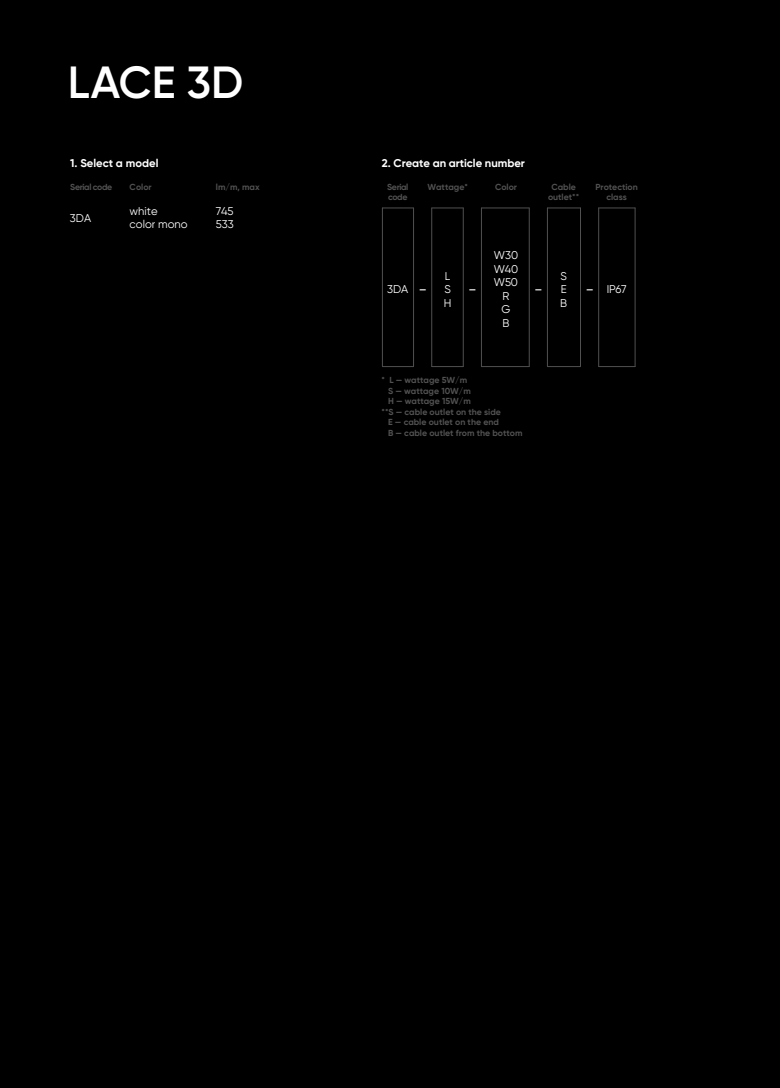
<style>
.page{position:relative;width:780px;height:1088px;background:#000}
.page>*{position:absolute;margin:0;border:0;box-sizing:border-box;transform-origin:0 0}
.t1{font:600 45px "Gilroy";letter-spacing:-.005em;color:#fff}
.t2{font:16.75px "Gilroy";color:#fff}
.t3{font:11.25px/13.5px "Gilroy";color:#fff}
.t4{font:700 11.25px "Gilroy";letter-spacing:-.005em;color:#fff}
.t5{font:700 8.75px/10.5px "Gilroy";color:#515151;text-align:center}
.t6{font:700 8.75px "Gilroy";letter-spacing:-.045em;color:#515151}
</style>
<div class="page">
<hr style="left:634px;top:208px;width:1px;height:158px;background:#515151">
<hr style="left:547px;top:208px;width:1px;height:158px;background:#515151">
<hr style="left:598px;top:208px;width:37px;height:1px;background:#515151">
<hr style="left:598px;top:366px;width:37px;height:1px;background:#515151">
<hr style="left:547px;top:208px;width:33px;height:1px;background:#515151">
<hr style="left:547px;top:366px;width:33px;height:1px;background:#515151">
<hr style="left:529px;top:208px;width:1px;height:158px;background:#515151">
<hr style="left:598px;top:208px;width:1px;height:158px;background:#515151">
<hr style="left:580px;top:208px;width:1px;height:158px;background:#515151">
<hr style="left:481px;top:208px;width:1px;height:158px;background:#515151">
<hr style="left:463px;top:208px;width:1px;height:158px;background:#515151">
<hr style="left:431px;top:208px;width:1px;height:158px;background:#515151">
<hr style="left:413px;top:208px;width:1px;height:158px;background:#515151">
<hr style="left:432px;top:208px;width:31px;height:1px;background:#515151">
<hr style="left:432px;top:366px;width:31px;height:1px;background:#515151">
<hr style="left:481px;top:208px;width:48px;height:1px;background:#515151">
<hr style="left:481px;top:366px;width:48px;height:1px;background:#515151">
<hr style="left:382px;top:208px;width:31px;height:1px;background:#515151">
<hr style="left:382px;top:366px;width:31px;height:1px;background:#515151">
<hr style="left:382px;top:208px;width:1px;height:159px;background:#515151">
<h1 class="t1" style="left:68px;top:55px;width:177px">LACE 3D</h1>
<p class="t4" style="left:70px;top:156px;width:90px">1. Select a model</p>
<p class="t4" style="left:382px;top:156px;width:145px">2. Сreate an article number</p>
<p class="t6" style="left:70px;top:181px;width:43px">Serial code</p>
<p class="t3" style="left:70px;top:211px;width:23px">3DA</p>
<p class="t5" style="left:130px;top:181px;width:24px">Color</p>
<p class="t5" style="left:216px;top:181px;width:45px">lm/m, max</p>
<p class="t3" style="left:216px;top:204px;width:19px">745<br>533</p>
<p class="t3" style="left:130px;top:204px;width:59px">white<br>color mono</p>
<p class="t5" style="left:387px;top:181px;width:23px">Serial</p>
<p class="t5" style="left:427px;top:181px;width:42px">Wattage*</p>
<p class="t5" style="left:495px;top:181px;width:24px">Color</p>
<p class="t5" style="left:388px;top:192px;width:21px">code</p>
<p class="t5" style="left:548px;top:181px;width:33px">Cable outlet**</p>
<p class="t5" style="left:595px;top:181px;width:44px">Protection class</p>
<p class="t3" style="left:493px;top:249px;width:26px;text-align:center">W30<br>W40<br>W50<br>R<br>G<br>B</p>
<p class="t3" style="left:560px;top:269px;width:8px;text-align:justify">S E B</p>
<p class="t3" style="left:444px;top:269px;width:9px;text-align:justify">L S H</p>
<p class="t3" style="left:387px;top:282px;width:23px">3DA</p>
<p class="t3" style="left:606px;top:282px;width:22px">IP67</p>
<h2 class="t2" style="left:418px;top:279px;width:10px">-</h2>
<h2 class="t2" style="left:468px;top:279px;width:10px">-</h2>
<h2 class="t2" style="left:585px;top:279px;width:10px">-</h2>
<h2 class="t2" style="left:534px;top:279px;width:10px">-</h2>
<p class="t5" style="left:381px;top:375px;width:87px">* L — wattage 5W/m</p>
<p class="t5" style="left:388px;top:386px;width:84px">S — wattage 10W/m</p>
<p class="t5" style="left:388px;top:396px;width:84px">H — wattage 15W/m</p>
<p class="t5" style="left:381px;top:407px;width:121px">**S — cable outlet on the side</p>
<p class="t5" style="left:388px;top:417px;width:112px">E — cable outlet on the end</p>
<p class="t5" style="left:388px;top:428px;width:136px">B — cable outlet from the bottom</p>
</div>
